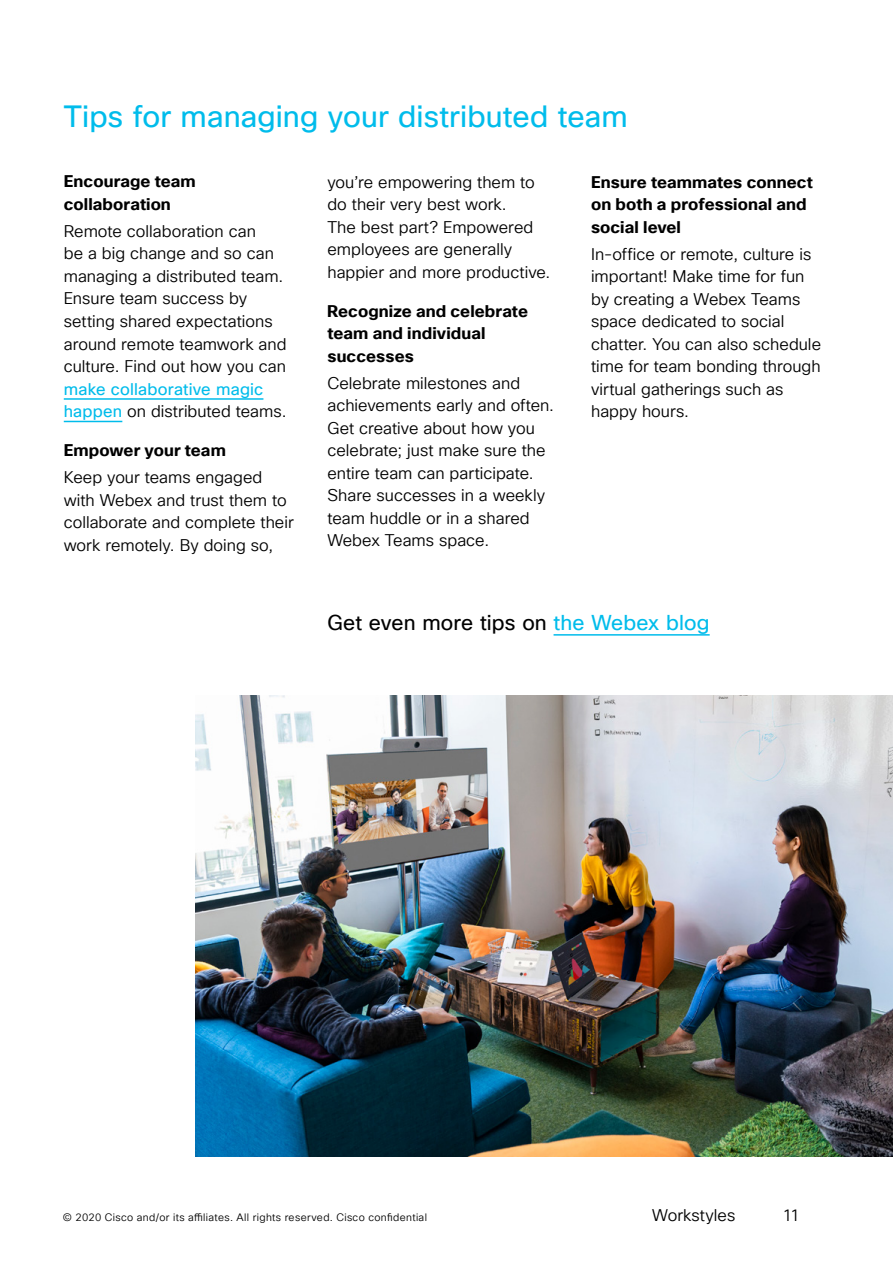
<style>
.page{position:relative;width:893px;height:1263px;background:#fff}
.page>*{position:absolute;margin:0;border:0;box-sizing:border-box;transform-origin:0 0}
.t1{font:30px "Cisco Sans TT";letter-spacing:.005em;color:#00bceb}
.t2{font:21px "Cisco Sans TT";letter-spacing:.005em;color:#000}
.t3{font:16.5px/22.5px "Cisco Sans TT Light";color:#000}
.t4{font:700 16.5px/22.5px "Cisco Sans TT";letter-spacing:.005em;color:#000}
.t5{font:16.5px "Cisco Sans TT";letter-spacing:.01em;color:#00bceb}
.t6{font:10.5px "Cisco Sans TT Light";letter-spacing:.035em;color:#000}
.s1{font-family:"Cisco Sans TT";color:#00bceb}
.s2{color:#00bceb}
</style>
<div class="page">
<img style="left:196px;top:695px;width:697px;height:462px">
<hr style="left:554px;top:634px;width:156px;height:2px;background:#00bceb">
<hr style="left:64px;top:398px;width:199px;height:2px;background:#00bceb">
<hr style="left:64px;top:421px;width:58px;height:1px;background:#00bceb">
<h1 class="t1" style="left:64px;top:97px;width:565px">Tips for managing your distributed team</h1>
<p class="t4" style="left:64px;top:171px;width:133px">Encourage team collaboration</p>
<p class="t3" style="left:64px;top:220px;width:224px">Remote collaboration can<br>be a big change and so can managing a distributed team.<br>Ensure team success by setting shared expectations around remote teamwork and culture. Find out how you can</p>
<p class="t5" style="left:64px;top:378px;width:201px">make collaborative magic</p>
<p class="t3" style="left:64px;top:400px;width:224px"><span class="s1">happen</span> on distributed teams.</p>
<p class="t4" style="left:64px;top:439px;width:164px">Empower your team</p>
<p class="t3" style="left:64px;top:466px;width:231px">Keep your teams engaged with Webex and trust them to collaborate and complete their work remotely. By doing so,</p>
<p class="t3" style="left:327px;top:171px;width:225px">you’re empowering them to do their very best work.<br>The best part? Empowered employees are generally happier and more productive.</p>
<p class="t4" style="left:327px;top:300px;width:202px">Recognize and celebrate team and individual successes</p>
<p class="t3" style="left:327px;top:372px;width:228px">Celebrate milestones and achievements early and often.<br>Get creative about how you celebrate; just make sure the entire team can participate.<br>Share successes in a weekly team huddle or in a shared<br>Webex Teams space.</p>
<p class="t4" style="left:591px;top:171px;width:223px">Ensure teammates connect on both a professional and social level</p>
<p class="t3" style="left:591px;top:243px;width:232px">In-office or remote, culture is important! Make time for fun by creating a Webex Teams space dedicated to social chatter. You can also schedule time for team bonding through virtual gatherings such as happy hours.</p>
<p class="t2" style="left:327px;top:609px;width:384px">Get even more tips on <span class="s2">the Webex blog</span></p>
<p class="t6" style="left:63px;top:1210px;width:365px">© 2020 Cisco and/or its affiliates. All rights reserved. Cisco confidential</p>
<p class="t3" style="left:652px;top:1204px;width:85px">Workstyles</p>
<p class="t3" style="left:782px;top:1204px;width:19px">11</p>
</div>
